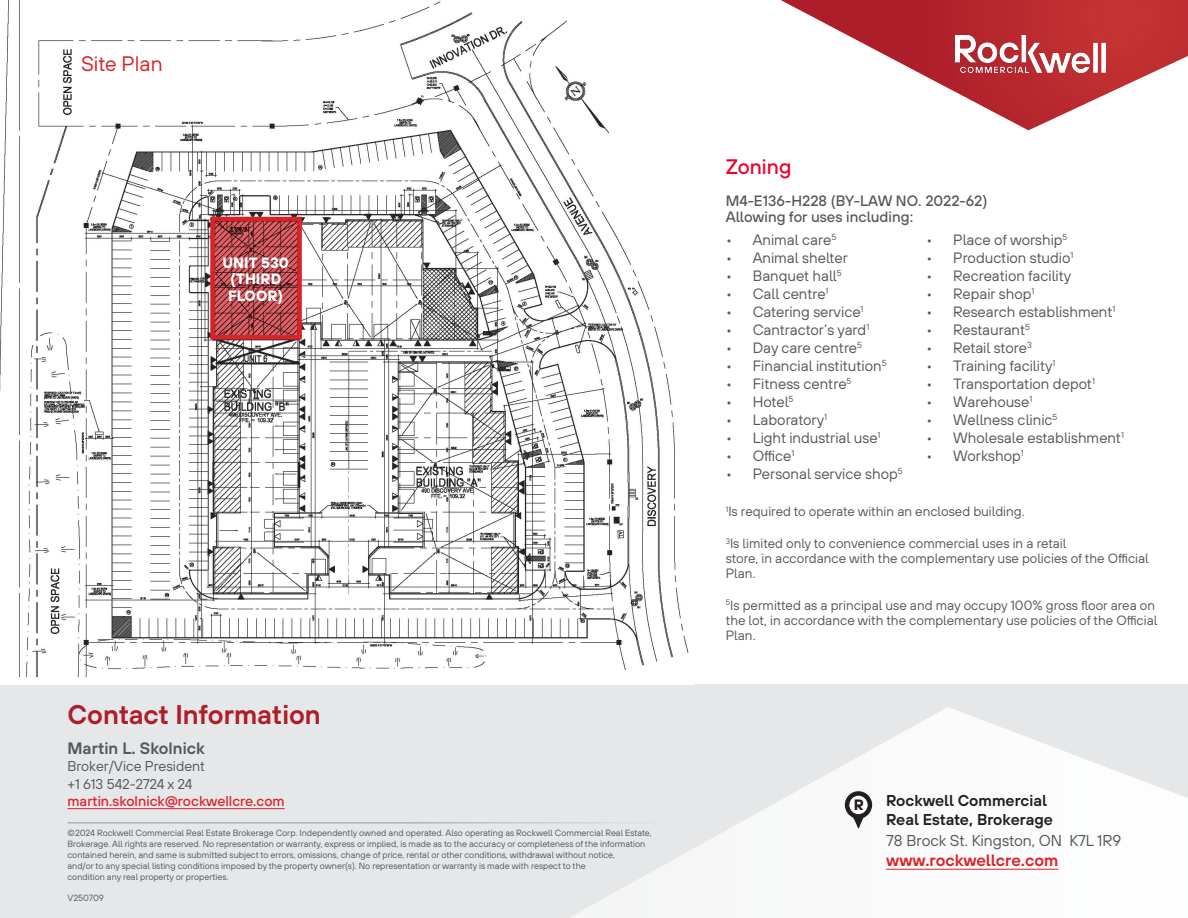
<style>
.page{position:relative;width:1188px;height:918px;background:#fff}
.page>*{position:absolute;margin:0;border:0;box-sizing:border-box;transform-origin:0 0}
.Subheader_Contact_Info{font:27px "TT Hoves Pro Dm Bd";color:#ad1e2a}
.SubHeaders{font:21px "TT Hoves Pro";color:#da2329}
.t1{font:500 21px "TT Hoves Pro";color:#ef0027}
.t2{font:16.5px "TT Hoves Pro Dm Bd";color:#da2329}
.Broker-Rep_Names{font:16.5px "TT Hoves Pro Dm Bd";color:#57585a}
.t3{font:15.75px/18.9px "TT Hoves Pro Dm Bd";color:#231f20}
.t4{font:15.75px "TT Hoves Pro";color:#57585a}
.t5{font:15px "TT Hoves Pro";color:#57585a}
.Bullets___standard{font:500 15px "TT Hoves Pro";color:#57585a}
.t6{font:700 15px/16.5px "TT Hoves Pro";color:#fff;text-align:center}
.t7{font:700 15px "TT Hoves Pro";color:#231f20}
.Broker-Rep_Contact_Info{font:14.25px/17.1px "TT Hoves Pro";color:#57585a}
.t8{font:13.5px/15px "TT Hoves Pro";color:#57585a}
.Disclaimer_Source{font:9px/10.8px "TT Hoves Pro";color:#57585a}
.s1{font-weight:500;color:#da2329}
</style>
<div class="page">
<svg style="left:781px;top:0;width:407px;height:130px"></svg>
<img style="left:956px;top:36px;width:149px;height:36px">
<div style="left:0;top:685px;width:1188px;height:233px;background:#e6e7e9"></div>
<svg style="left:569px;top:707px;width:619px;height:211px"></svg>
<hr style="left:68px;top:822px;width:602px;height:1px;background:#939599">
<hr style="left:68px;top:808px;width:217px;height:1px;background:#da2329">
<hr style="left:886px;top:869px;width:172px;height:1px;background:#da2329">
<svg style="left:845px;top:791px;width:27px;height:37px"></svg>
<div style="left:849px;top:796px;width:19px;height:18px;background:#fff;border-radius:50%"></div>
<img style="left:0;top:0;width:689px;height:678px">
<svg style="left:215px;top:222px;width:82px;height:113px;background:#a9484b"></svg>
<div style="left:210px;top:217px;width:92px;height:123px;border:4px solid #da2329"></div>
<p class="SubHeaders" style="left:81px;top:50px;width:83px">Site Plan</p>
<p class="t6" style="left:222px;top:254px;width:68px">UNIT 530 (THIRD<br>FLOOR)</p>
<p class="Subheader_Contact_Info" style="left:68px;top:695px;width:255px">Contact Information</p>
<p class="Broker-Rep_Names" style="left:68px;top:737px;width:139px">Martin L. Skolnick</p>
<p class="Broker-Rep_Contact_Info" style="left:68px;top:758px;width:219px">Broker/Vice President<br>+1 613 542-2724 x 24 <span class="s1">martin.skolnick@rockwellcre.com</span></p>
<p class="Disclaimer_Source" style="left:68px;top:828px;width:586px">©2024 Rockwell Commercial Real Estate Brokerage Corp. Independently owned and operated. Also operating as Rockwell Commercial Real Estate, Brokerage. All rights are reserved. No representation or warranty, express or implied, is made as to the accuracy or completeness of the information contained herein, and same is submitted subject to errors, omissions, change of price, rental or other conditions, withdrawal without notice,<br>and/or to any special listing conditions imposed by the property owner(s). No representation or warranty is made with respect to the<br>condition any real property or properties.</p>
<p class="Disclaimer_Source" style="left:68px;top:893px;width:38px">V250709</p>
<p class="t1" style="left:726px;top:152px;width:67px">Zoning</p>
<p class="Bullets___standard" style="left:726px;top:190px;width:263px">M4-E136-H228 (BY-LAW NO. 2022-62)</p>
<p class="Bullets___standard" style="left:726px;top:207px;width:189px">Allowing for uses including:</p>
<p class="t5" style="left:726px;top:230px;width:112px">• Animal care<sup>5</sup></p>
<p class="t5" style="left:726px;top:248px;width:124px">• Animal shelter</p>
<p class="t5" style="left:726px;top:266px;width:118px">• Banquet hall<sup>5</sup></p>
<p class="t5" style="left:726px;top:284px;width:104px">• Call centre<sup>1</sup></p>
<p class="t5" style="left:726px;top:302px;width:139px">• Catering service<sup>1</sup></p>
<p class="t5" style="left:726px;top:320px;width:145px">• Cantractor’s yard<sup>1</sup></p>
<p class="t5" style="left:726px;top:338px;width:138px">• Day care centre<sup>5</sup></p>
<p class="t5" style="left:726px;top:356px;width:162px">• Financial institution<sup>5</sup></p>
<p class="t5" style="left:726px;top:374px;width:127px">• Fitness centre<sup>5</sup></p>
<p class="t5" style="left:726px;top:392px;width:69px">• Hotel<sup>5</sup></p>
<p class="t5" style="left:726px;top:410px;width:103px">• Laboratory<sup>1</sup></p>
<p class="t5" style="left:726px;top:428px;width:156px">• Light industrial use<sup>1</sup></p>
<p class="t5" style="left:726px;top:446px;width:70px">• Office<sup>1</sup></p>
<p class="t5" style="left:726px;top:464px;width:178px">• Personal service shop<sup>5</sup></p>
<p class="t5" style="left:926px;top:230px;width:143px">• Place of worship<sup>5</sup></p>
<p class="t5" style="left:926px;top:248px;width:149px">• Production studio<sup>1</sup></p>
<p class="t5" style="left:926px;top:266px;width:147px">• Recreation facility</p>
<p class="t5" style="left:926px;top:284px;width:110px">• Repair shop<sup>1</sup></p>
<p class="t5" style="left:926px;top:302px;width:191px">• Research establishment<sup>1</sup></p>
<p class="t5" style="left:926px;top:320px;width:105px">• Restaurant<sup>5</sup></p>
<p class="t5" style="left:926px;top:338px;width:107px">• Retail store<sup>3</sup></p>
<p class="t5" style="left:926px;top:356px;width:131px">• Training facility<sup>1</sup></p>
<p class="t5" style="left:926px;top:374px;width:170px">• Transportation depot<sup>1</sup></p>
<p class="t5" style="left:926px;top:392px;width:108px">• Warehouse<sup>1</sup></p>
<p class="t5" style="left:926px;top:410px;width:133px">• Wellness clinic<sup>5</sup></p>
<p class="t5" style="left:926px;top:428px;width:199px">• Wholesale establishment<sup>1</sup></p>
<p class="t5" style="left:926px;top:446px;width:99px">• Workshop<sup>1</sup></p>
<p class="t8" style="left:726px;top:504px;width:300px"><sup>1</sup>Is required to operate within an enclosed building.</p>
<p class="t8" style="left:726px;top:536px;width:425px"><sup>3</sup>Is limited only to convenience commercial uses in a retail<br>store, in accordance with the complementary use policies of the Official<br>Plan.</p>
<p class="t8" style="left:726px;top:598px;width:433px"><sup>5</sup>Is permitted as a principal use and may occupy 100% gross floor area on the lot, in accordance with the complementary use policies of the Official<br>Plan.</p>
<p class="t7" style="left:854px;top:794px;width:12px">R</p>
<p class="t3" style="left:886px;top:791px;width:168px">Rockwell Commercial<br>Real Estate, Brokerage</p>
<p class="t4" style="left:886px;top:831px;width:237px">78 Brock St. Kingston, ON K7L 1R9</p>
<p class="t2" style="left:886px;top:849px;width:174px">www.rockwellcre.com</p>
</div>
